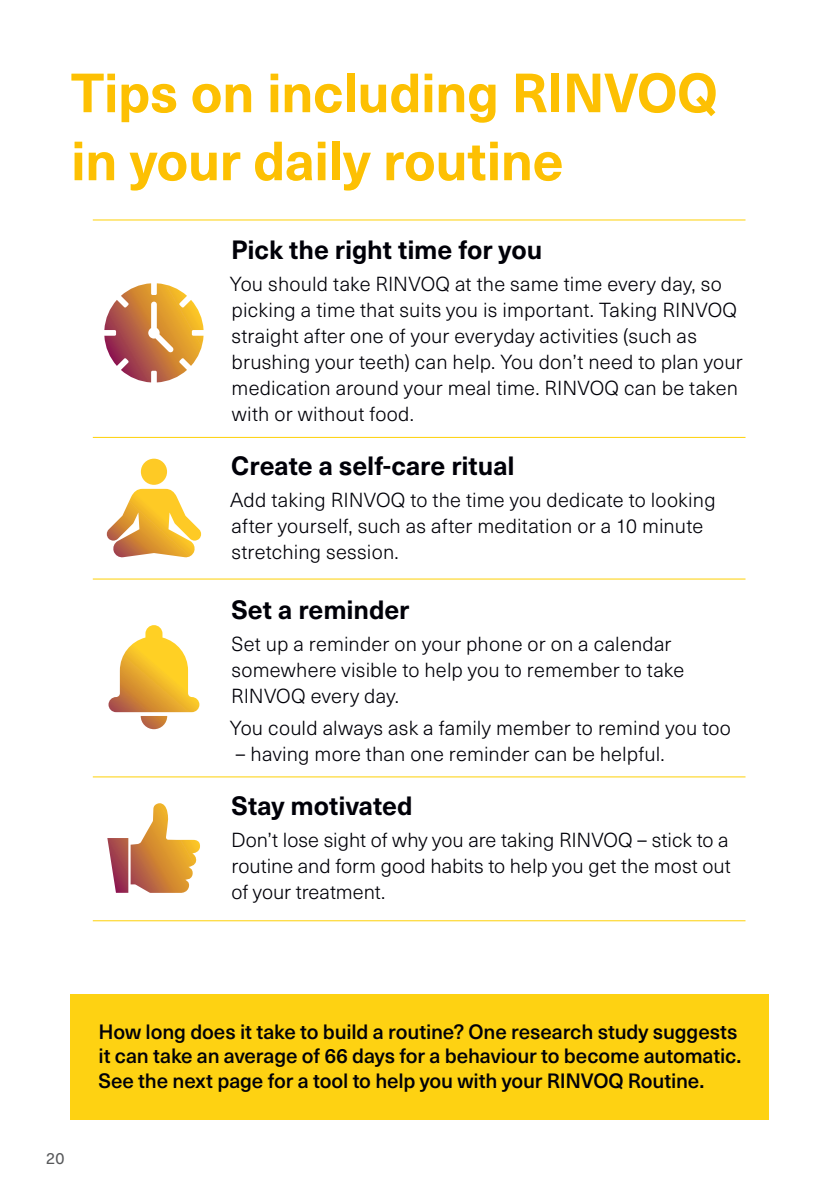
<style>
.page{position:relative;width:840px;height:1191px;background:#fff}
.page>*{position:absolute;margin:0;border:0;box-sizing:border-box;transform-origin:0 0}
.t1{font:700 54px/68px "Neue Haas Unica Pro";letter-spacing:-.01em;color:#fed006}
._10_BODY_COPY{font:700 26px "Neue Haas Unica Pro";letter-spacing:-.005em;color:#000008}
._15_CALL_OUT{font:500 20.4px/24.4px "Neue Haas Unica Pro";letter-spacing:-.005em;color:#000008}
._10_BODY_COPY-2{font:300 20px/26px "Neue Haas Unica Pro";letter-spacing:.01em;color:#000008}
.t2{font:16px "Neue Haas Unica Pro";color:#57585a}
</style>
<div class="page">
<div style="left:70px;top:994px;width:697px;height:126px;background:#fed212"></div>
<hr style="left:93px;top:578px;width:652px;height:1px;background:#fed006">
<hr style="left:93px;top:437px;width:652px;height:1px;background:#fed006">
<hr style="left:93px;top:776px;width:652px;height:1px;background:#fed006">
<hr style="left:93px;top:920px;width:652px;height:1px;background:#fed006">
<svg style="left:141px;top:458px;width:26px;height:27px"></svg>
<svg style="left:106px;top:489px;width:96px;height:69px"></svg>
<svg style="left:104px;top:283px;width:99px;height:99px"></svg>
<svg style="left:107px;top:803px;width:93px;height:90px"></svg>
<svg style="left:108px;top:625px;width:91px;height:104px"></svg>
<hr style="left:93px;top:219px;width:652px;height:1px;background:#fed006">
<h1 class="t1" style="left:71px;top:59px;width:647px">Tips on including RINVOQ in your daily routine</h1>
<p class="_10_BODY_COPY" style="left:231px;top:234px;width:312px">Pick the right time for you</p>
<p class="_10_BODY_COPY-2" style="left:230px;top:271px;width:514px">You should take RINVOQ at the same time every day, so picking a time that suits you is important. Taking RINVOQ straight after one of your everyday activities (such as brushing your teeth) can help. You don’t need to plan your medication around your meal time. RINVOQ can be taken with or without food.</p>
<p class="_10_BODY_COPY" style="left:231px;top:450px;width:284px">Create a self-care ritual</p>
<p class="_10_BODY_COPY-2" style="left:230px;top:487px;width:486px">Add taking RINVOQ to the time you dedicate to looking after yourself, such as after meditation or a 10 minute stretching session.</p>
<p class="_10_BODY_COPY" style="left:231px;top:594px;width:179px">Set a reminder</p>
<p class="_10_BODY_COPY-2" style="left:231px;top:631px;width:454px">Set up a reminder on your phone or on a calendar somewhere visible to help you to remember to take<br>RINVOQ every day.</p>
<p class="_10_BODY_COPY-2" style="left:230px;top:715px;width:502px">You could always ask a family member to remind you too</p>
<p class="_10_BODY_COPY-2" style="left:235px;top:741px;width:430px">– having more than one reminder can be helpful.</p>
<p class="_10_BODY_COPY" style="left:231px;top:789px;width:182px">Stay motivated</p>
<p class="_10_BODY_COPY-2" style="left:231px;top:827px;width:501px;text-align:justify">Don’t lose sight of why you are taking RINVOQ – stick to a routine and form good habits to help you get the most out of your treatment.</p>
<p class="t2" style="left:46px;top:1149px;width:20px">20</p>
<p class="_15_CALL_OUT" style="left:98px;top:1019px;width:644px">How long does it take to build a routine? One research study suggests it can take an average of 66 days for a behaviour to become automatic.<br>See the next page for a tool to help you with your RINVOQ Routine.</p>
</div>
